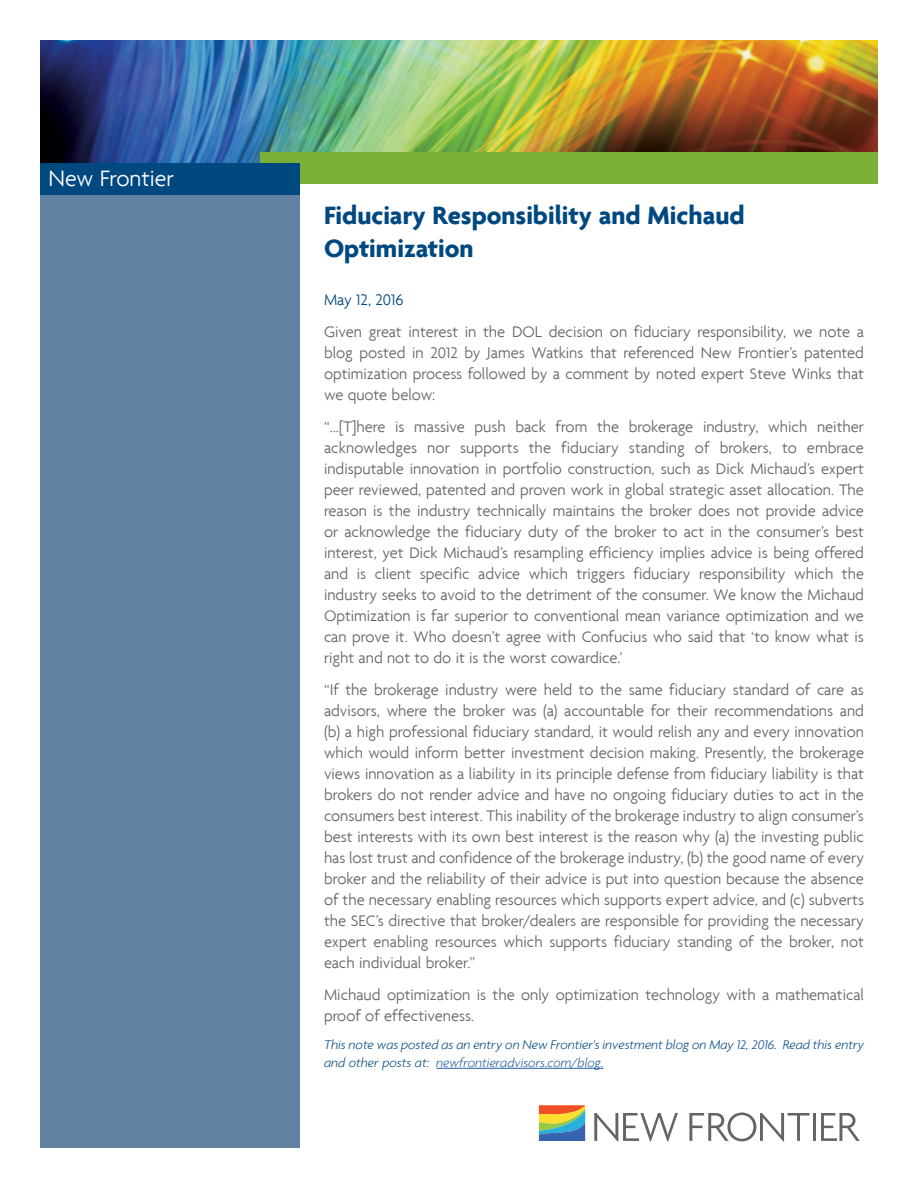
<style>
.page{position:relative;width:918px;height:1188px;background:#fff}
.page>*{position:absolute;margin:0;border:0;box-sizing:border-box;transform-origin:0 0}
.t1{font:700 27px/33px "Agenda";color:#004880}
.t2{font:300 24px "Agenda";color:#fff}
.t3{font:300 16.5px/21px "Agenda";color:#636466;text-align:justify}
.t4{font:300 16.5px "Agenda";color:#004880}
.t5{font:italic 300 13.5px/18px "Agenda";color:#004880}
.s1{color:#215e9e}
</style>
<div class="page">
<hr style="left:436px;top:1068px;width:168px;height:1px;background:#215e9e">
<div style="left:40px;top:162px;width:260px;height:986px;background:#6082a0"></div>
<svg style="left:594px;top:1113px;width:84px;height:29px"></svg>
<svg style="left:689px;top:1113px;width:121px;height:29px"></svg>
<hr style="left:813px;top:1113px;width:3px;height:28px;background:#636466">
<svg style="left:821px;top:1113px;width:39px;height:28px"></svg>
<svg style="left:539px;top:1106px;width:46px;height:35px;background:#8e9677"></svg>
<img style="left:40px;top:40px;width:838px;height:123px">
<div style="left:260px;top:152px;width:618px;height:32px;background:#7bb138"></div>
<div style="left:40px;top:163px;width:260px;height:32px;background:#004880"></div>
<h2 class="t2" style="left:48px;top:164px;width:127px">New Frontier</h2>
<h1 class="t1" style="left:324px;top:198px;width:422px">Fiduciary Responsibility and Michaud<br>Optimization</h1>
<p class="t4" style="left:324px;top:290px;width:81px">May 12, 2016</p>
<p class="t3" style="left:324px;top:321px;width:542px">Given great interest in the DOL decision on fiduciary responsibility, we note a blog posted in 2012 by James Watkins that referenced New Frontier’s patented optimization process followed by a comment by noted expert Steve Winks that we quote below:</p>
<p class="t3" style="left:324px;top:416px;width:542px">“…[T]here is massive push back from the brokerage industry, which neither acknowledges nor supports the fiduciary standing of brokers, to embrace indisputable innovation in portfolio construction, such as Dick Michaud’s expert peer reviewed, patented and proven work in global strategic asset allocation. The reason is the industry technically maintains the broker does not provide advice or acknowledge the fiduciary duty of the broker to act in the consumer’s best interest, yet Dick Michaud’s resampling efficiency implies advice is being offered and is client specific advice which triggers fiduciary responsibility which the industry seeks to avoid to the detriment of the consumer. We know the Michaud Optimization is far superior to conventional mean variance optimization and we can prove it. Who doesn’t agree with Confucius who said that ‘to know what is right and not to do it is the worst cowardice.’</p>
<p class="t3" style="left:324px;top:679px;width:542px">“If the brokerage industry were held to the same fiduciary standard of care as advisors, where the broker was (a) accountable for their recommendations and (b) a high professional fiduciary standard, it would relish any and every innovation which would inform better investment decision making. Presently, the brokerage views innovation as a liability in its principle defense from fiduciary liability is that brokers do not render advice and have no ongoing fiduciary duties to act in the consumers best interest. This inability of the brokerage industry to align consumer’s best interests with its own best interest is the reason why (a) the investing public has lost trust and confidence of the brokerage industry, (b) the good name of every broker and the reliability of their advice is put into question because the absence of the necessary enabling resources which supports expert advice, and (c) subverts the SEC’s directive that broker/dealers are responsible for providing the necessary expert enabling resources which supports fiduciary standing of the broker, not each individual broker.”</p>
<p class="t3" style="left:324px;top:983px;width:541px">Michaud optimization is the only optimization technology with a mathematical proof of effectiveness.</p>
<p class="t5" style="left:324px;top:1036px;width:542px">This note was posted as an entry on New Frontier's investment blog on May 12, 2016. Read this entry and other posts at: <span class="s1">newfrontieradvisors.com/blog.</span></p>
</div>
